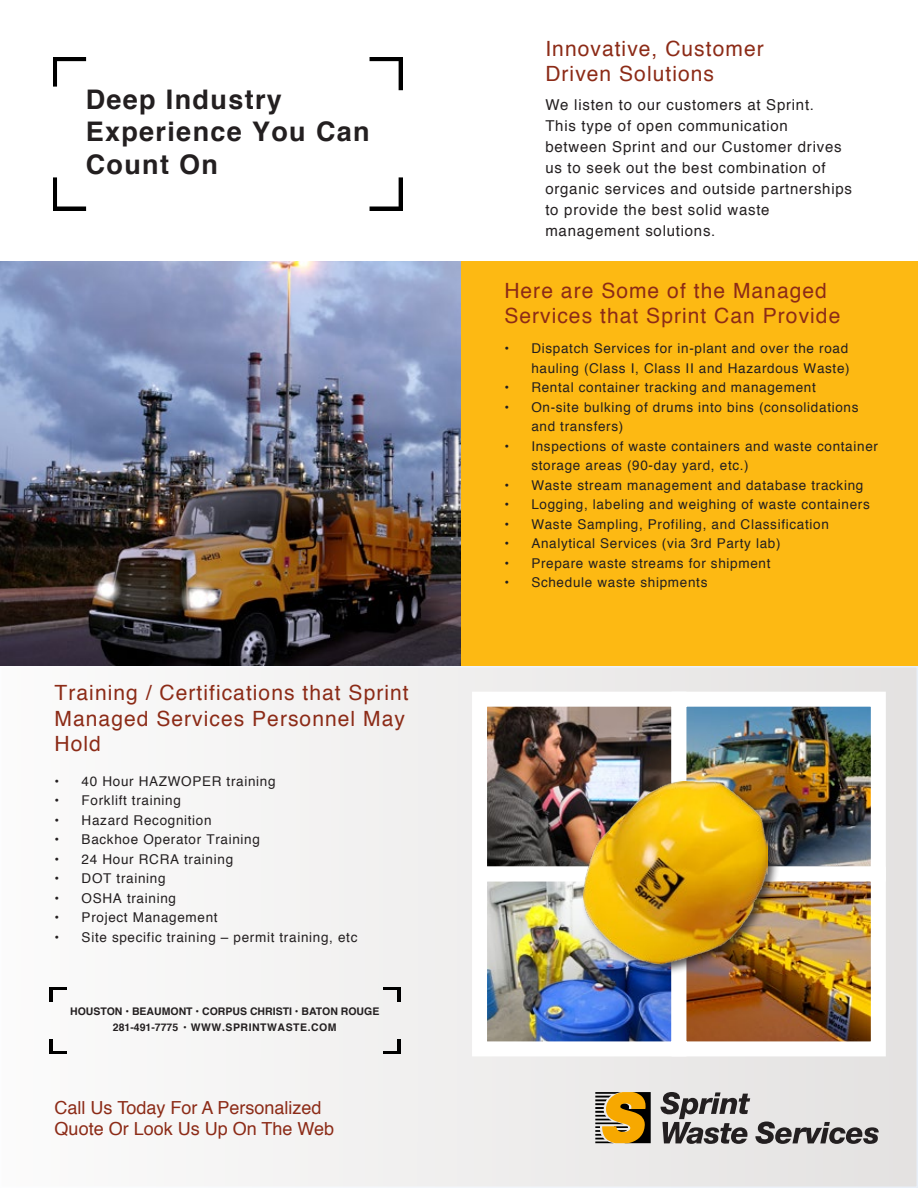
<style>
.page{position:relative;width:918px;height:1188px;background:#fff}
.page>*{position:absolute;margin:0;border:0;box-sizing:border-box;transform-origin:0 0}
.t1{font:700 27px/32.4px "Helvetica";letter-spacing:.05em;color:#231f20}
.t2{font:21px/25.2px "Helvetica";letter-spacing:.05em;color:#8c2b17}
.t3{font:18px/21.6px "Helvetica";color:#8c2b17}
.t4{font:15px/21px "Helvetica";letter-spacing:.05em;color:#231f20}
.t5{font:13.5px/19.5px "Helvetica";letter-spacing:.05em;color:#231f20}
.t6{font:700 10.5px/16.5px "Helvetica";color:#231f20;text-align:center}
</style>
<div class="page">
<div style="left:0;top:666px;width:918px;height:522px;background:linear-gradient(to right,#fbfbfb,#e5e3e1);border:2px solid #e7eef8"></div>
<img style="left:488px;top:708px;width:382px;height:332px">
<div style="left:472px;top:692px;width:214px;height:190px;border:15px solid #fff"></div>
<div style="left:459px;top:261px;width:459px;height:405px;background:#fdb913"></div>
<img style="left:0;top:261px;width:460px;height:404px">
<svg style="left:595px;top:1092px;width:56px;height:51px;background:#ab8129"></svg>
<svg style="left:660px;top:1092px;width:219px;height:52px;background:#afacac"></svg>
<hr style="left:53px;top:58px;width:29px;height:3px;background:#000">
<hr style="left:53px;top:58px;width:4px;height:29px;background:#000">
<hr style="left:373px;top:58px;width:29px;height:3px;background:#000">
<hr style="left:399px;top:58px;width:3px;height:29px;background:#000">
<hr style="left:399px;top:181px;width:3px;height:29px;background:#000">
<hr style="left:373px;top:207px;width:29px;height:3px;background:#000">
<hr style="left:53px;top:181px;width:4px;height:29px;background:#000">
<hr style="left:53px;top:207px;width:29px;height:3px;background:#000">
<hr style="left:50px;top:987px;width:3px;height:15px;background:#000">
<hr style="left:50px;top:987px;width:17px;height:3px;background:#000">
<hr style="left:50px;top:1051px;width:17px;height:3px;background:#000">
<hr style="left:50px;top:1040px;width:3px;height:14px;background:#000">
<hr style="left:398px;top:1040px;width:3px;height:14px;background:#000">
<hr style="left:383px;top:1051px;width:18px;height:3px;background:#000">
<hr style="left:383px;top:987px;width:18px;height:3px;background:#000">
<hr style="left:398px;top:987px;width:3px;height:15px;background:#000">
<div style="left:581px;top:778px;width:200px;height:197px;background:#231f20;opacity:.75"></div>
<img style="left:584px;top:781px;width:184px;height:182px">
<h1 class="t1" style="left:86px;top:84px;width:286px">Deep Industry<br>Experience You Can<br>Count On</h1>
<h2 class="t2" style="left:55px;top:681px;width:356px">Training / Certifications that Sprint<br>Managed Services Personnel May<br>Hold</h2>
<p class="t5" style="left:55px;top:772px;width:222px">• 40 Hour HAZWOPER training</p>
<p class="t5" style="left:55px;top:791px;width:128px">• Forklift training</p>
<p class="t5" style="left:55px;top:811px;width:159px">• Hazard Recognition</p>
<p class="t5" style="left:55px;top:830px;width:207px">• Backhoe Operator Training</p>
<p class="t5" style="left:55px;top:850px;width:180px">• 24 Hour RCRA training</p>
<p class="t5" style="left:55px;top:869px;width:112px">• DOT training</p>
<p class="t5" style="left:55px;top:889px;width:123px">• OSHA training</p>
<p class="t5" style="left:55px;top:908px;width:165px">• Project Management</p>
<p class="t5" style="left:55px;top:928px;width:304px">• Site specific training – permit training, etc</p>
<p class="t6" style="left:70px;top:1003px;width:311px">HOUSTON • BEAUMONT • CORPUS CHRISTI • BATON ROUGE<br>281-491-7775 • WWW.SPRINTWASTE.COM</p>
<h3 class="t3" style="left:55px;top:1097px;width:281px">Call Us Today For A Personalized<br>Quote Or Look Us Up On The Web</h3>
<h2 class="t2" style="left:545px;top:37px;width:220px">Innovative, Customer<br>Driven Solutions</h2>
<p class="t4" style="left:545px;top:95px;width:308px">We listen to our customers at Sprint.<br>This type of open communication between Sprint and our Customer drives us to seek out the best combination of organic services and outside partnerships to provide the best solid waste management solutions.</p>
<h2 class="t2" style="left:504px;top:279px;width:338px">Here are Some of the Managed<br>Services that Sprint Can Provide</h2>
<p class="t5" style="left:504px;top:339px;width:347px;text-align:right">• Dispatch Services for in-plant and over the road hauling (Class I, Class II and Hazardous Waste)</p>
<p class="t5" style="left:504px;top:378px;width:313px">• Rental container tracking and management</p>
<p class="t5" style="left:531px;top:398px;width:329px;text-indent:-27px">• On-site bulking of drums into bins (consolidations and transfers)</p>
<p class="t5" style="left:531px;top:437px;width:348px;text-indent:-27px">• Inspections of waste containers and waste container storage areas (90-day yard, etc.)</p>
<p class="t5" style="left:504px;top:476px;width:361px">• Waste stream management and database tracking</p>
<p class="t5" style="left:504px;top:495px;width:367px">• Logging, labeling and weighing of waste containers</p>
<p class="t5" style="left:504px;top:515px;width:326px">• Waste Sampling, Profiling, and Classification</p>
<p class="t5" style="left:504px;top:534px;width:278px">• Analytical Services (via 3rd Party lab)</p>
<p class="t5" style="left:504px;top:554px;width:268px">• Prepare waste streams for shipment</p>
<p class="t5" style="left:504px;top:573px;width:205px">• Schedule waste shipments</p>
</div>
